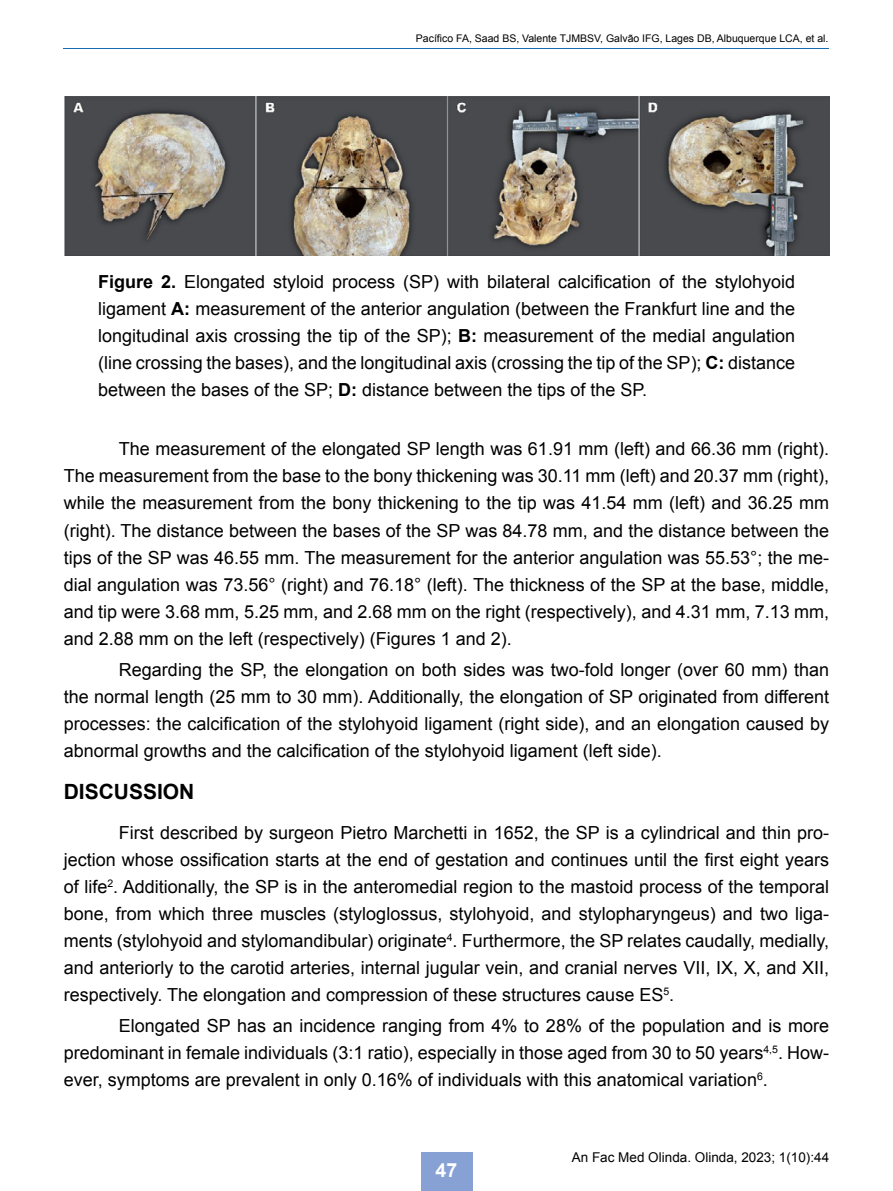
<style>
.page{position:relative;width:893px;height:1191px;background:#fff}
.page>*{position:absolute;margin:0;border:0;box-sizing:border-box;transform-origin:0 0}
.t1{font:700 21px "Arial";color:#000}
.t2{font:700 19.5px "Arial";color:#fff}
.t3{font:18px/27px "Arial";color:#000;text-align:justify}
.t4{font:13.5px "Arial";color:#000}
.t5{font:10.5px "Arial";color:#000}
.s1{font-weight:700}
</style>
<div class="page">
<div style="left:421px;top:1152px;width:51px;height:39px;background:#87a1d4"></div>
<hr style="left:64px;top:48px;width:765px;height:1px;background:#176bb4">
<img style="left:65px;top:97px;width:764px;height:159px">
<p class="t5" style="left:416px;top:31px;width:414px">Pacífico FA, Saad BS, Valente TJMBSV, Galvão IFG, Lages DB, Albuquerque LCA, et al.</p>
<p class="t3" style="left:98px;top:269px;width:699px"><span class="s1">Figure 2.</span> Elongated styloid process (SP) with bilateral calcification of the stylohyoid ligament <span class="s1">A:</span> measurement of the anterior angulation (between the Frankfurt line and the longitudinal axis crossing the tip of the SP); <span class="s1">B:</span> measurement of the medial angulation (line crossing the bases), and the longitudinal axis (crossing the tip of the SP); <span class="s1">C:</span> distance between the bases of the SP; <span class="s1">D:</span> distance between the tips of the SP.</p>
<p class="t3" style="left:64px;top:436px;width:767px;text-indent:55px">The measurement of the elongated SP length was 61.91 mm (left) and 66.36 mm (right).<br>The measurement from the base to the bony thickening was 30.11 mm (left) and 20.37 mm (right), while the measurement from the bony thickening to the tip was 41.54 mm (left) and 36.25 mm (right). The distance between the bases of the SP was 84.78 mm, and the distance between the tips of the SP was 46.55 mm. The measurement for the anterior angulation was 55.53°; the me&shy;dial angulation was 73.56° (right) and 76.18° (left). The thickness of the SP at the base, middle, and tip were 3.68 mm, 5.25 mm, and 2.68 mm on the right (respectively), and 4.31 mm, 7.13 mm, and 2.88 mm on the left (respectively) (Figures 1 and 2).</p>
<p class="t3" style="left:64px;top:656px;width:767px;text-indent:55px">Regarding the SP, the elongation on both sides was two-fold longer (over 60 mm) than the normal length (25 mm to 30 mm). Additionally, the elongation of SP originated from different processes: the calcification of the stylohyoid ligament (right side), and an elongation caused by abnormal growths and the calcification of the stylohyoid ligament (left side).</p>
<p class="t1" style="left:64px;top:778px;width:132px">DISCUSSION</p>
<p class="t3" style="left:64px;top:819px;width:767px;text-indent:55px">First described by surgeon Pietro Marchetti in 1652, the SP is a cylindrical and thin pro&shy;jection whose ossification starts at the end of gestation and continues until the first eight years of life<sup>2</sup>. Additionally, the SP is in the anteromedial region to the mastoid process of the temporal bone, from which three muscles (styloglossus, stylohyoid, and stylopharyngeus) and two liga&shy;ments (stylohyoid and stylomandibular) originate<sup>4</sup>. Furthermore, the SP relates caudally, medially, and anteriorly to the carotid arteries, internal jugular vein, and cranial nerves VII, IX, X, and XII, respectively. The elongation and compression of these structures cause ES<sup>5</sup>.</p>
<p class="t3" style="left:64px;top:1012px;width:767px;text-indent:55px">Elongated SP has an incidence ranging from 4% to 28% of the population and is more predominant in female individuals (3:1 ratio), especially in those aged from 30 to 50 years<sup>4,5</sup>. How&shy;ever, symptoms are prevalent in only 0.16% of individuals with this anatomical variation<sup>6</sup>.</p>
<p class="t2" style="left:436px;top:1157px;width:23px">47</p>
<p class="t4" style="left:572px;top:1148px;width:259px">An Fac Med Olinda. Olinda, 2023; 1(10):44</p>
</div>
